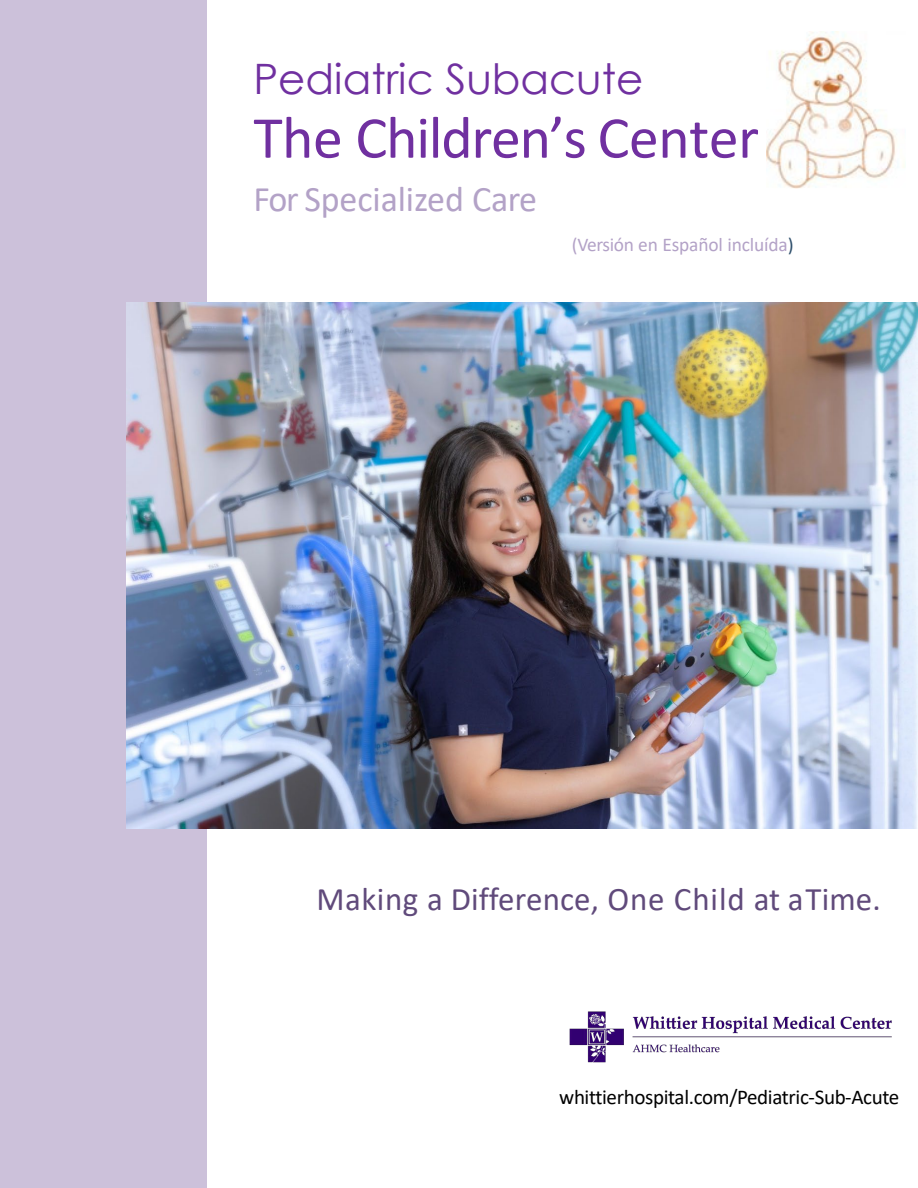
<style>
.page{position:relative;width:918px;height:1188px;background:#fff}
.page>*{position:absolute;margin:0;border:0;box-sizing:border-box;transform-origin:0 0}
.t1{font:60px "Calibri";letter-spacing:-.015em;color:#7030a0}
.t2{font:42px "Century Gothic";color:#7030a0}
.t3{font:36px "Calibri";letter-spacing:-.005em;color:#b3a2c7}
.t4{font:33px "Calibri";letter-spacing:.01em;color:#604a7b}
.t5{font:21px "Calibri";letter-spacing:-.02em;color:#000}
.t6{font:19.5px "Calibri";letter-spacing:-.005em;color:#b3a2c7}
.s1{color:#2d4e6b}
</style>
<div class="page">
<img style="left:766px;top:31px;width:139px;height:158px">
<img style="left:569px;top:1011px;width:323px;height:52px">
<div style="left:0;top:0;width:207px;height:1188px;background:#ccc1da"></div>
<img style="left:126px;top:303px;width:792px;height:525px">
<h1 class="t2" style="left:253px;top:49px;width:391px">Pediatric Subacute</h1>
<h1 class="t1" style="left:253px;top:96px;width:507px">The Children’s Center</h1>
<p class="t3" style="left:253px;top:174px;width:285px">For Specialized Care</p>
<p class="t6" style="left:572px;top:231px;width:223px">(Versión en Español incluída<span class="s1">)</span></p>
<p class="t4" style="left:316px;top:876px;width:566px">Making a Difference, One Child at aTime.</p>
<p class="t5" style="left:559px;top:1082px;width:342px">whittierhospital.com/Pediatric-Sub-Acute</p>
</div>
